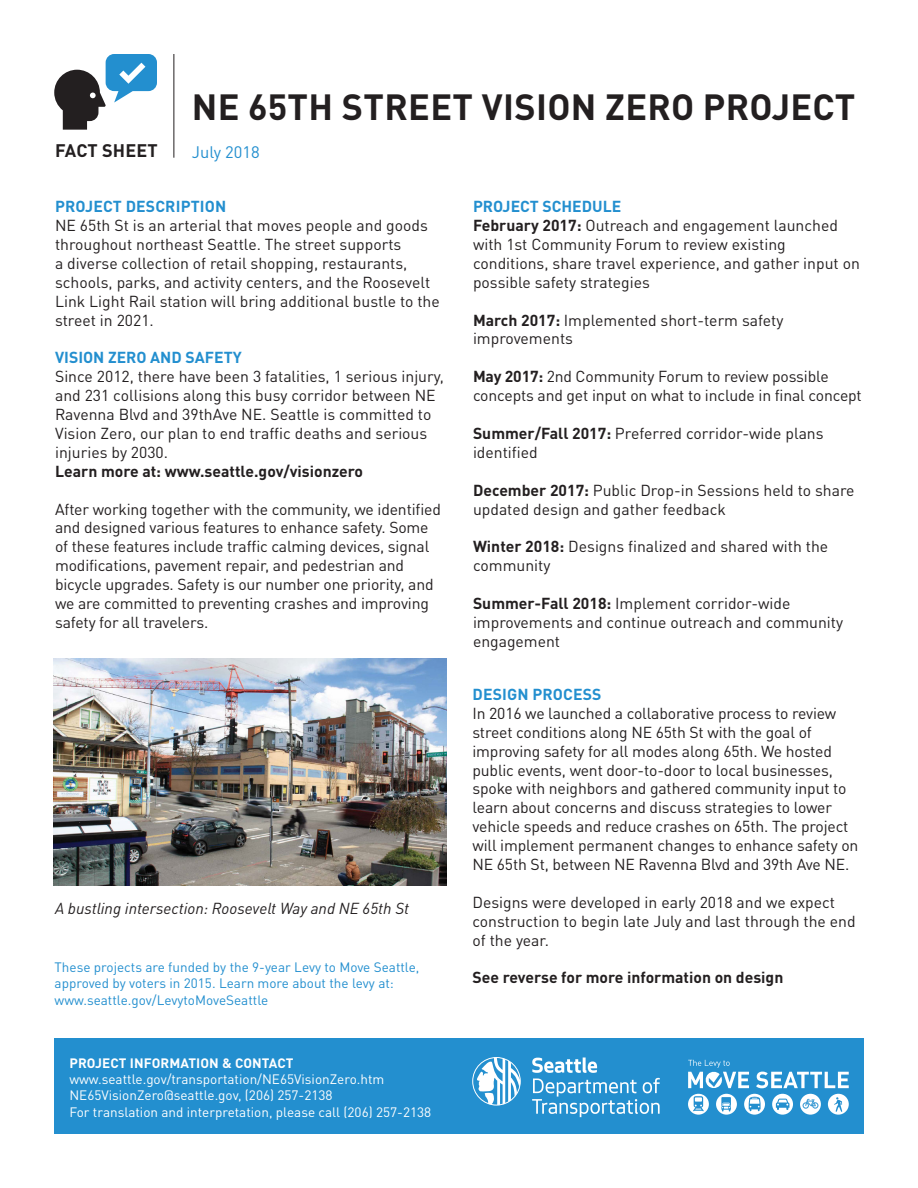
<style>
.page{position:relative;width:918px;height:1188px;background:#fff}
.page>*{position:absolute;margin:0;border:0;box-sizing:border-box;transform-origin:0 0}
.t1{font:700 36px "DIN Pro";letter-spacing:.01em;color:#231f20}
.t2{font:700 18px "DIN Pro";letter-spacing:.01em;color:#231f20}
.t3{font:16.5px "DIN Pro";color:#238fcf}
.t4{font:15.75px/18.9px "DIN Pro";letter-spacing:-.01em;color:#231f20}
.t5{font:700 15.75px "DIN Pro";color:#231f20}
.t6{font:700 15.75px "DIN Pro";color:#238fcf}
.t7{font:italic 15.75px "DIN Pro";color:#231f20}
.t8{font:13.5px "DIN Pro";color:#fff}
.t9{font:13.5px/16.2px "DIN Pro";color:#238fcf}
.t10{font:700 13.5px "DIN Pro";letter-spacing:.01em;color:#fff}
.s1{font-weight:700}
</style>
<div class="page">
<div style="left:54px;top:1039px;width:810px;height:95px;background:#238fcf"></div>
<svg style="left:54px;top:54px;width:103px;height:76px"></svg>
<hr style="left:174px;top:54px;width:1px;height:104px;background:#231f20">
<svg style="left:756px;top:1072px;width:93px;height:16px"></svg>
<div style="left:688px;top:1094px;width:21px;height:21px;background:#fff;border-radius:50%"></div>
<div style="left:716px;top:1094px;width:21px;height:21px;background:#fff;border-radius:50%"></div>
<svg style="left:744px;top:1094px;width:21px;height:21px"></svg>
<svg style="left:772px;top:1094px;width:21px;height:21px"></svg>
<div style="left:800px;top:1094px;width:21px;height:21px;background:#fff;border-radius:50%"></div>
<div style="left:828px;top:1094px;width:21px;height:21px;background:#fff;border-radius:50%"></div>
<svg style="left:693px;top:1096px;width:11px;height:15px"></svg>
<svg style="left:749px;top:1097px;width:12px;height:15px"></svg>
<svg style="left:776px;top:1099px;width:13px;height:11px"></svg>
<svg style="left:803px;top:1099px;width:15px;height:10px"></svg>
<svg style="left:834px;top:1097px;width:8px;height:15px"></svg>
<svg style="left:721px;top:1097px;width:10px;height:14px"></svg>
<svg style="left:688px;top:1060px;width:61px;height:29px"></svg>
<svg style="left:532px;top:1058px;width:128px;height:59px"></svg>
<svg style="left:477px;top:1058px;width:43px;height:47px"></svg>
<img style="left:53px;top:659px;width:393px;height:226px">
<p class="t1" style="left:192px;top:77px;width:665px">NE 65TH STREET VISION ZERO PROJECT</p>
<p class="t2" style="left:55px;top:136px;width:104px">FACT SHEET</p>
<p class="t3" style="left:192px;top:139px;width:69px">July 2018</p>
<p class="t6" style="left:55px;top:193px;width:173px">PROJECT DESCRIPTION</p>
<p class="t4" style="left:55px;top:214px;width:386px">NE 65th St is an arterial that moves people and goods throughout northeast Seattle. The street supports<br>a diverse collection of retail shopping, restaurants, schools, parks, and activity centers, and the Roosevelt Link Light Rail station will bring additional bustle to the street in 2021.</p>
<p class="t6" style="left:55px;top:345px;width:188px">VISION ZERO AND SAFETY</p>
<p class="t4" style="left:55px;top:366px;width:390px">Since 2012, there have been 3 fatalities, 1 serious injury, and 231 collisions along this busy corridor between NE Ravenna Blvd and 39thAve NE. Seattle is committed to Vision Zero, our plan to end traffic deaths and serious injuries by 2030.</p>
<p class="t5" style="left:55px;top:458px;width:310px">Learn more at: www.seattle.gov/visionzero</p>
<p class="t4" style="left:55px;top:498px;width:387px">After working together with the community, we identified and designed various features to enhance safety. Some of these features include traffic calming devices, signal modifications, pavement repair, and pedestrian and bicycle upgrades. Safety is our number one priority, and we are committed to preventing crashes and improving safety for all travelers.</p>
<p class="t7" style="left:55px;top:896px;width:356px">A bustling intersection: Roosevelt Way and NE 65th St</p>
<p class="t9" style="left:55px;top:958px;width:366px">These projects are funded by the 9-year Levy to Move Seattle, approved by voters in 2015. Learn more about the levy at: www.seattle.gov/LevytoMoveSeattle</p>
<p class="t10" style="left:69px;top:1052px;width:226px">PROJECT INFORMATION &amp; CONTACT</p>
<p class="t8" style="left:69px;top:1069px;width:317px">www.seattle.gov/transportation/NE65VisionZero.htm</p>
<p class="t8" style="left:69px;top:1085px;width:265px">NE65VisionZero@seattle.gov, (206) 257-2138</p>
<p class="t8" style="left:69px;top:1101px;width:363px">For translation and interpretation, please call (206) 257-2138</p>
<p class="t6" style="left:473px;top:193px;width:150px">PROJECT SCHEDULE</p>
<p class="t4" style="left:473px;top:214px;width:388px"><span class="s1">February 2017:</span> Outreach and engagement launched with 1st Community Forum to review existing conditions, share travel experience, and gather input on possible safety strategies</p>
<p class="t4" style="left:473px;top:309px;width:312px"><span class="s1">March 2017:</span> Implemented short-term safety improvements</p>
<p class="t4" style="left:473px;top:366px;width:390px"><span class="s1">May 2017:</span> 2nd Community Forum to review possible concepts and get input on what to include in final concept</p>
<p class="t4" style="left:473px;top:422px;width:352px"><span class="s1">Summer/Fall 2017:</span> Preferred corridor-wide plans identified</p>
<p class="t4" style="left:473px;top:479px;width:383px"><span class="s1">December 2017:</span> Public Drop-in Sessions held to share updated design and gather feedback</p>
<p class="t4" style="left:473px;top:536px;width:357px"><span class="s1">Winter 2018:</span> Designs finalized and shared with the community</p>
<p class="t4" style="left:473px;top:592px;width:372px"><span class="s1">Summer-Fall 2018:</span> Implement corridor-wide improvements and continue outreach and community engagement</p>
<p class="t6" style="left:473px;top:681px;width:130px">DESIGN PROCESS</p>
<p class="t4" style="left:472px;top:702px;width:387px">In 2016 we launched a collaborative process to review street conditions along NE 65th St with the goal of improving safety for all modes along 65th. We hosted public events, went door-to-door to local businesses, spoke with neighbors and gathered community input to learn about concerns and discuss strategies to lower vehicle speeds and reduce crashes on 65th. The project will implement permanent changes to enhance safety on NE 65th St, between NE Ravenna Blvd and 39th Ave NE.</p>
<p class="t4" style="left:472px;top:891px;width:385px">Designs were developed in early 2018 and we expect construction to begin late July and last through the end of the year.</p>
<p class="t5" style="left:472px;top:965px;width:312px">See reverse for more information on design</p>
</div>
